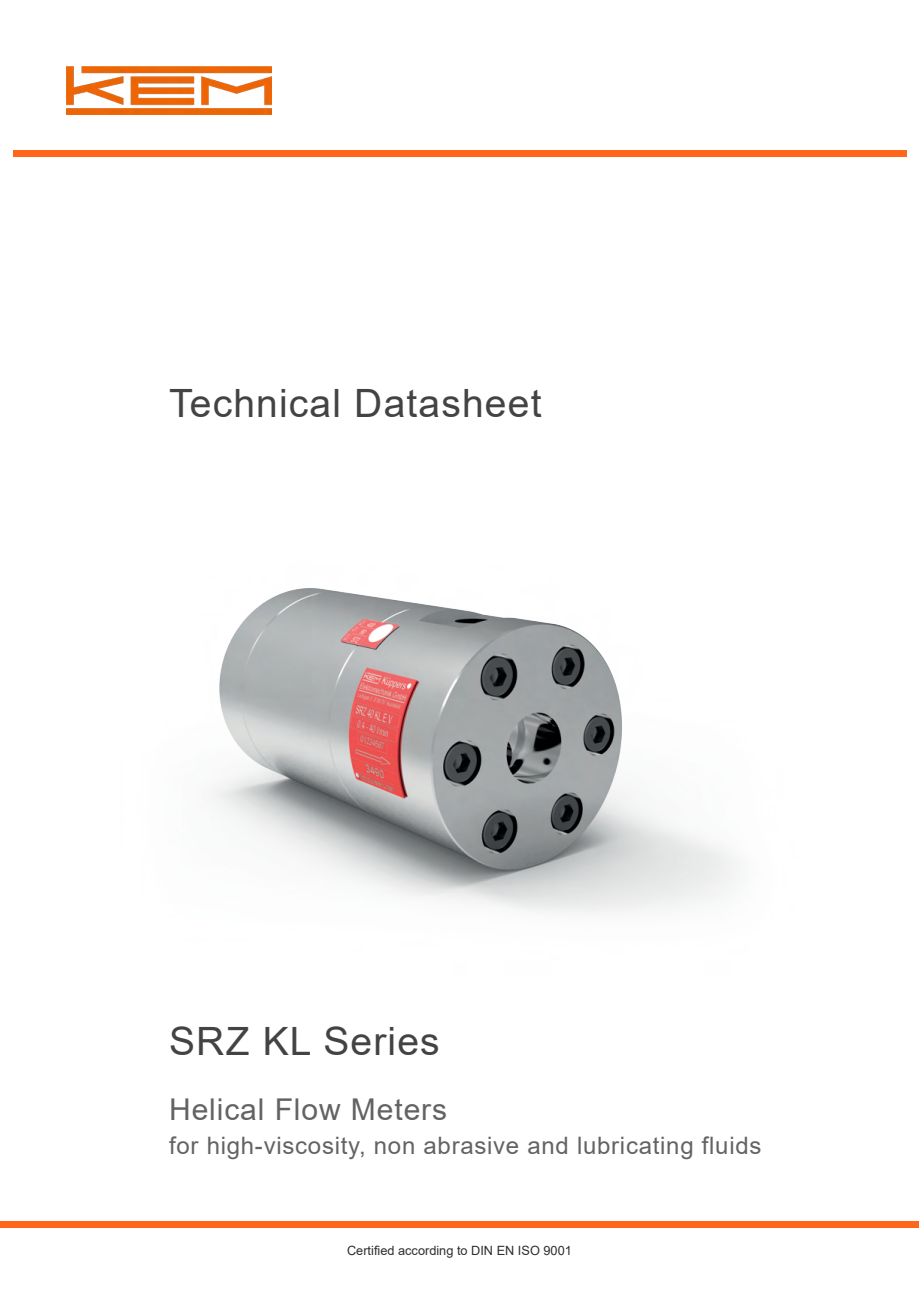
<style>
.page{position:relative;width:919px;height:1289px;background:#fff}
.page>*{position:absolute;margin:0;border:0;box-sizing:border-box;transform-origin:0 0}
.KEM_H1_title_grey{font:39px "Arial";letter-spacing:.03em;color:#434343}
.KEM_H2_title_grey{font:30px "Arial";letter-spacing:.03em;color:#636363}
.KEM_H3_title_grey{font:24px "Arial";letter-spacing:.03em;color:#636363}
.t1{font:12.75px "Arial";color:#2e2e2e}
</style>
<div class="page">
<div style="left:13px;top:150px;width:893px;height:6px;background:#ff661c"></div>
<img style="left:67px;top:67px;width:205px;height:48px">
<div style="left:0;top:1221px;width:918px;height:6px;background:#ff661c"></div>
<img style="left:210px;top:588px;width:527px;height:326px">
<p class="KEM_H1_title_grey" style="left:169px;top:376px;width:374px">Technical Datasheet</p>
<p class="KEM_H1_title_grey" style="left:169px;top:1014px;width:272px">SRZ KL Series</p>
<p class="KEM_H2_title_grey" style="left:169px;top:1088px;width:279px">Helical Flow Meters</p>
<p class="KEM_H3_title_grey" style="left:169px;top:1128px;width:593px">for high-viscosity, non abrasive and lubricating fluids</p>
<p class="t1" style="left:347px;top:1241px;width:226px">Certified according to DIN EN ISO 9001</p>
</div>
